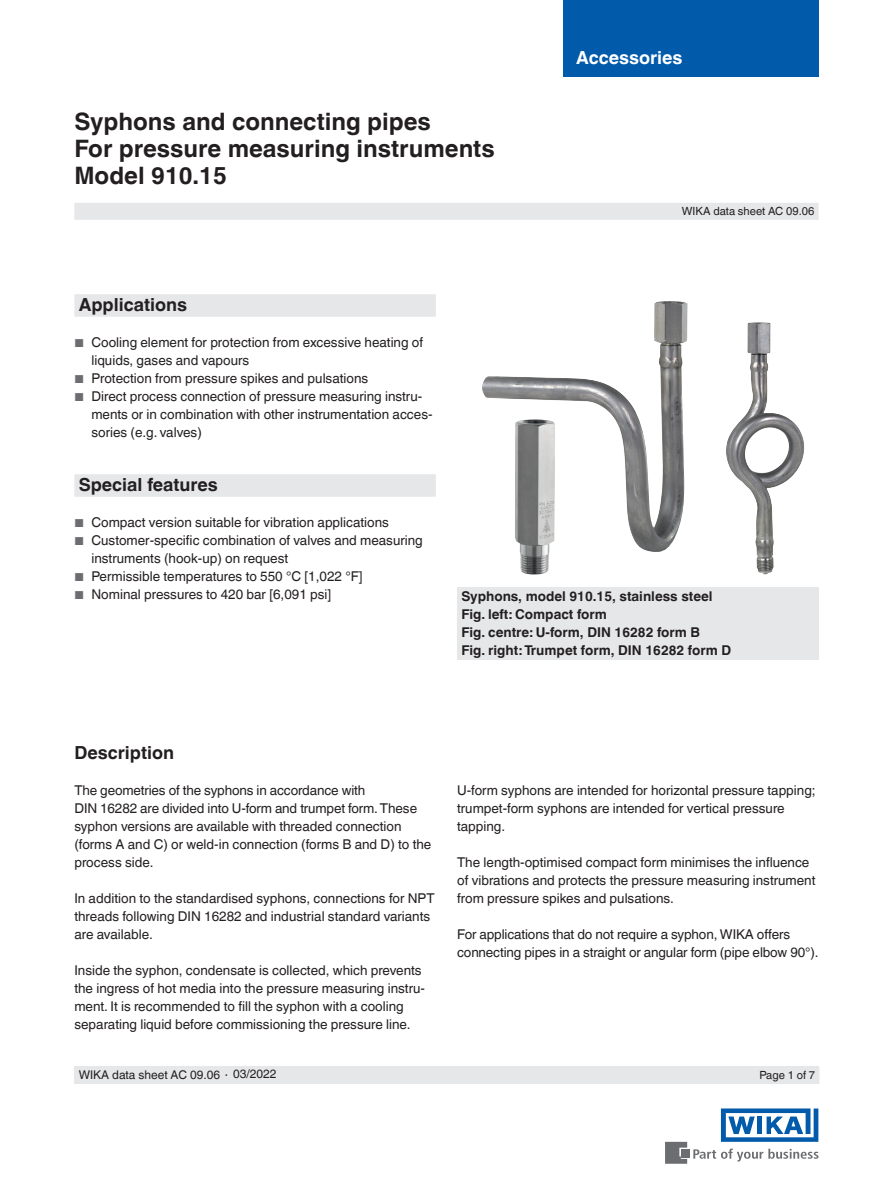
<style>
.page{position:relative;width:893px;height:1188px;background:#fff}
.page>*{position:absolute;margin:0;border:0;box-sizing:border-box;transform-origin:0 0}
.t1{font:700 24px/27px "Helvetica World";color:#231f20}
.t2{font:700 18px "Helvetica World";color:#231f20}
.t3{font:700 18px "Helvetica World";color:#fff}
.t4{font:13.5px/18px "Helvetica World";color:#231f20}
.t5{font:700 13.5px/18px "Helvetica World";color:#231f20}
.t6{font:12px "Helvetica World";color:#231f20}
.t7{font:11.25px "Helvetica World";color:#231f20}
.s1{font-size:11.55px;color:#6c6d70}
.s2{font-size:11.25px}
</style>
<div class="page">
<svg style="left:693px;top:1149px;width:126px;height:13px"></svg>
<div style="left:682px;top:1150px;width:8px;height:8px;background:#6c6d70"></div>
<svg style="left:665px;top:1142px;width:22px;height:22px"></svg>
<svg style="left:721px;top:1108px;width:97px;height:34px"></svg>
<div style="left:563px;top:0;width:256px;height:76px;background:#015aaa"></div>
<div style="left:74px;top:203px;width:745px;height:17px;background:#e6e7e9"></div>
<div style="left:74px;top:1066px;width:745px;height:18px;background:#e6e7e9"></div>
<img style="left:482px;top:301px;width:205px;height:251px">
<img style="left:726px;top:322px;width:78px;height:252px">
<img style="left:515px;top:419px;width:40px;height:156px">
<div style="left:457px;top:587px;width:362px;height:73px;background:#e6e7e9"></div>
<div style="left:74px;top:294px;width:362px;height:23px;background:#e6e7e9"></div>
<div style="left:74px;top:474px;width:362px;height:23px;background:#e6e7e9"></div>
<h1 class="t1" style="left:74px;top:108px;width:422px">Syphons and connecting pipes<br>For pressure measuring instruments<br>Model 910.15</h1>
<h2 class="t3" style="left:576px;top:47px;width:108px">Accessories</h2>
<p class="t7" style="left:682px;top:205px;width:134px">WIKA data sheet AC 09.06</p>
<h2 class="t2" style="left:79px;top:295px;width:110px">Applications</h2>
<p class="t4" style="left:91px;top:334px;width:333px;text-indent:-17px"><span class="s1">■</span> Cooling element for protection from excessive heating of liquids, gases and vapours</p>
<p class="t4" style="left:74px;top:370px;width:295px"><span class="s1">■</span> Protection from pressure spikes and pulsations</p>
<p class="t4" style="left:91px;top:388px;width:343px;text-indent:-17px"><span class="s1">■</span> Direct process connection of pressure measuring instru&shy;ments or in combination with other instrumentation acces&shy;sories (e.g. valves)</p>
<h2 class="t2" style="left:79px;top:475px;width:141px">Special features</h2>
<p class="t4" style="left:74px;top:514px;width:316px"><span class="s1">■</span> Compact version suitable for vibration applications</p>
<p class="t4" style="left:91px;top:532px;width:333px;text-indent:-17px"><span class="s1">■</span> Customer-specific combination of valves and measuring instruments (hook-up) on request</p>
<p class="t4" style="left:74px;top:568px;width:290px"><span class="s1">■</span> Permissible temperatures to 550 °C [1,022 °F]</p>
<p class="t4" style="left:74px;top:586px;width:258px"><span class="s1">■</span> Nominal pressures to 420 bar [6,091 psi]</p>
<p class="t5" style="left:461px;top:588px;width:271px">Syphons, model 910.15, stainless steel Fig. left: Compact form<br>Fig. centre: U-form, DIN 16282 form B<br>Fig. right: Trumpet form, DIN 16282 form D</p>
<h2 class="t2" style="left:74px;top:742px;width:101px">Description</h2>
<p class="t4" style="left:74px;top:781px;width:358px">The geometries of the syphons in accordance with<br>DIN 16282 are divided into U-form and trumpet form. These syphon versions are available with threaded connection (forms A and C) or weld-in connection (forms B and D) to the process side.</p>
<p class="t4" style="left:74px;top:889px;width:362px">In addition to the standardised syphons, connections for NPT threads following DIN 16282 and industrial standard variants are available.</p>
<p class="t4" style="left:74px;top:961px;width:352px">Inside the syphon, condensate is collected, which prevents the ingress of hot media into the pressure measuring instru&shy;ment. It is recommended to fill the syphon with a cooling separating liquid before commissioning the pressure line.</p>
<p class="t6" style="left:79px;top:1068px;width:199px">WIKA data sheet AC 09.06 <span class="s2">∙</span> 03/2022</p>
<p class="t4" style="left:457px;top:781px;width:360px">U-form syphons are intended for horizontal pressure tapping; trumpet-form syphons are intended for vertical pressure tapping.</p>
<p class="t4" style="left:457px;top:853px;width:360px">The length-optimised compact form minimises the influence of vibrations and protects the pressure measuring instrument from pressure spikes and pulsations.</p>
<p class="t4" style="left:457px;top:925px;width:363px">For applications that do not require a syphon, WIKA offers connecting pipes in a straight or angular form (pipe elbow 90°).</p>
<p class="t7" style="left:759px;top:1069px;width:57px">Page 1 of 7</p>
</div>
